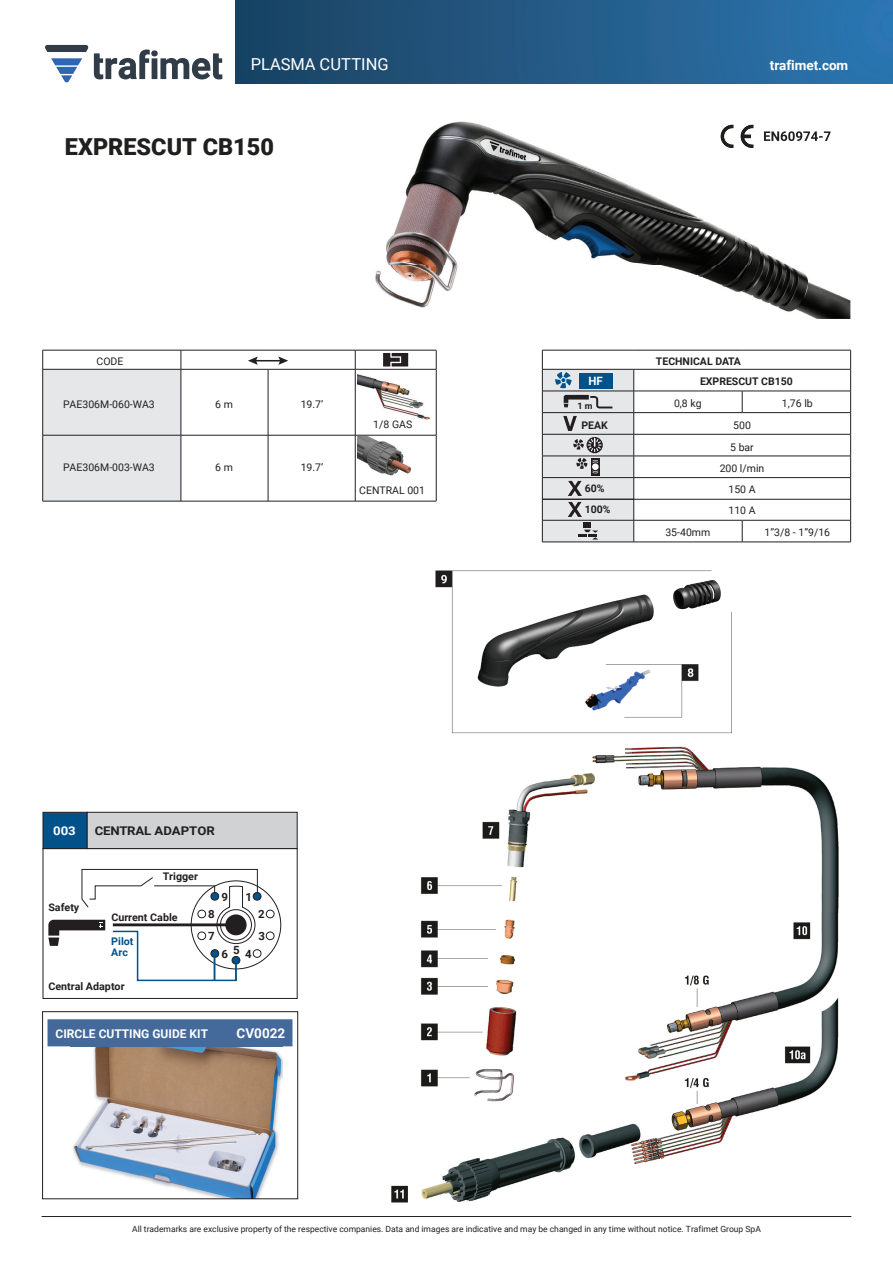
<style>
.page{position:relative;width:893px;height:1263px;background:#fff}
.page>*{position:absolute;margin:0;border:0;box-sizing:border-box;transform-origin:0 0}
.t1{font:900 23.4px "Roboto";color:#211e1e}
.t2{font:16.5px "Roboto";color:#fff}
.t3{font:700 13.5px "Roboto";letter-spacing:-.005em;color:#fff}
.t4{font:700 12px "Roboto";color:#fff}
.t5{font:700 12px "Roboto";letter-spacing:-.01em;color:#231f20;scale:1.1 1}
.t6{font:700 12px "Roboto";color:#fff;scale:1.1 1}
.t7{font:700 11.4px "Roboto";color:#fff}
.t8{font:700 11.25px/21.8px "Roboto";color:#231f20}
.t9{font:10.5px/22.5px "Roboto";color:#231f20}
.t10{font:700 10.5px/20.4px "Roboto";color:#231f20}
.t11{font:700 10.5px/11.1px "Roboto";color:#01528a}
.t12{font:700 9px "Roboto";color:#231f20}
.t13{font:8.55px "Roboto";color:#211e1e}
</style>
<div class="page">
<img style="left:391px;top:570px;width:448px;height:633px">
<svg style="left:45px;top:45px;width:177px;height:38px"></svg>
<div style="left:236px;top:0;width:657px;height:83px;background:linear-gradient(to right,#1a4161,#2c76b1)"></div>
<hr style="left:42px;top:1216px;width:809px;height:1px;background:#211e1e">
<img style="left:358px;top:436px;width:53px;height:40px">
<div style="left:43px;top:848px;width:254px;height:151px;border:1px solid #231f20"></div>
<svg style="left:48px;top:868px;width:228px;height:114px"></svg>
<div style="left:43px;top:812px;width:44px;height:37px;background:#01528a;border:1px solid #231f20"></div>
<div style="left:87px;top:812px;width:210px;height:37px;background:#d1d2d4;border:1px solid #231f20"></div>
<div style="left:542px;top:499px;width:92px;height:21px;background:#e6e7e9"></div>
<div style="left:542px;top:478px;width:92px;height:21px;background:#e6e7e9"></div>
<div style="left:542px;top:456px;width:92px;height:22px;background:#e6e7e9"></div>
<div style="left:542px;top:434px;width:92px;height:22px;background:#e6e7e9"></div>
<div style="left:542px;top:413px;width:92px;height:21px;background:#e6e7e9"></div>
<div style="left:542px;top:391px;width:92px;height:22px;background:#e6e7e9"></div>
<div style="left:542px;top:369px;width:92px;height:22px;background:#e6e7e9"></div>
<hr style="left:542px;top:350px;width:92px;height:1px;background:#231f20">
<hr style="left:634px;top:350px;width:108px;height:1px;background:#231f20">
<hr style="left:742px;top:350px;width:109px;height:1px;background:#231f20">
<hr style="left:542px;top:369px;width:92px;height:1px;background:#231f20">
<hr style="left:634px;top:369px;width:108px;height:1px;background:#231f20">
<hr style="left:742px;top:369px;width:109px;height:1px;background:#231f20">
<hr style="left:542px;top:391px;width:92px;height:1px;background:#231f20">
<hr style="left:634px;top:391px;width:108px;height:1px;background:#231f20">
<hr style="left:742px;top:391px;width:109px;height:1px;background:#231f20">
<svg style="left:742px;top:391px;width:1px;height:21px"></svg>
<hr style="left:542px;top:412px;width:92px;height:1px;background:#231f20">
<hr style="left:634px;top:412px;width:108px;height:1px;background:#231f20">
<hr style="left:742px;top:412px;width:109px;height:1px;background:#231f20">
<hr style="left:542px;top:434px;width:92px;height:1px;background:#231f20">
<hr style="left:634px;top:434px;width:108px;height:1px;background:#231f20">
<hr style="left:742px;top:434px;width:109px;height:1px;background:#231f20">
<hr style="left:542px;top:456px;width:92px;height:1px;background:#231f20">
<hr style="left:634px;top:456px;width:108px;height:1px;background:#231f20">
<hr style="left:742px;top:456px;width:109px;height:1px;background:#231f20">
<hr style="left:542px;top:477px;width:92px;height:1px;background:#231f20">
<hr style="left:634px;top:477px;width:108px;height:1px;background:#231f20">
<hr style="left:742px;top:477px;width:109px;height:1px;background:#231f20">
<hr style="left:543px;top:499px;width:199px;height:1px;background:#231f20">
<hr style="left:742px;top:499px;width:109px;height:1px;background:#231f20">
<svg style="left:555px;top:372px;width:16px;height:16px"></svg>
<svg style="left:564px;top:395px;width:48px;height:13px"></svg>
<svg style="left:563px;top:416px;width:14px;height:15px"></svg>
<svg style="left:591px;top:473px;width:9px;height:3px"></svg>
<svg style="left:573px;top:438px;width:29px;height:35px"></svg>
<svg style="left:568px;top:481px;width:14px;height:15px"></svg>
<div style="left:542px;top:520px;width:92px;height:22px;background:#e6e7e9"></div>
<hr style="left:542px;top:520px;width:92px;height:1px;background:#231f20">
<svg style="left:542px;top:350px;width:1px;height:192px"></svg>
<hr style="left:634px;top:520px;width:108px;height:1px;background:#231f20">
<svg style="left:633px;top:369px;width:1px;height:173px"></svg>
<hr style="left:742px;top:520px;width:109px;height:1px;background:#231f20">
<svg style="left:742px;top:520px;width:1px;height:22px"></svg>
<svg style="left:850px;top:350px;width:1px;height:192px"></svg>
<hr style="left:542px;top:542px;width:92px;height:1px;background:#231f20">
<hr style="left:634px;top:542px;width:108px;height:1px;background:#231f20">
<hr style="left:742px;top:542px;width:109px;height:1px;background:#231f20">
<svg style="left:568px;top:502px;width:14px;height:15px"></svg>
<div style="left:583px;top:523px;width:8px;height:5px;background:#231f20"></div>
<svg style="left:578px;top:530px;width:20px;height:9px"></svg>
<div style="left:579px;top:373px;width:33px;height:15px;background:#01528a"></div>
<img style="left:375px;top:121px;width:475px;height:198px">
<img style="left:764px;top:131px;width:66px;height:10px">
<img style="left:721px;top:125px;width:12px;height:23px">
<img style="left:741px;top:125px;width:12px;height:23px">
<img style="left:70px;top:1046px;width:213px;height:151px">
<div style="left:42px;top:1011px;width:256px;height:188px;border:1px solid #231f20"></div>
<div style="left:48px;top:1019px;width:244px;height:27px;background:#44699b"></div>
<img style="left:230px;top:1022px;width:53px;height:24px">
<img style="left:358px;top:374px;width:72px;height:46px">
<hr style="left:268px;top:369px;width:1px;height:66px;background:#231f20">
<hr style="left:355px;top:369px;width:1px;height:66px;background:#231f20">
<hr style="left:181px;top:435px;width:87px;height:1px;background:#231f20">
<hr style="left:268px;top:435px;width:87px;height:1px;background:#231f20">
<hr style="left:268px;top:435px;width:1px;height:66px;background:#231f20">
<hr style="left:355px;top:435px;width:81px;height:1px;background:#231f20">
<hr style="left:355px;top:435px;width:1px;height:66px;background:#231f20">
<hr style="left:43px;top:501px;width:138px;height:1px;background:#231f20">
<hr style="left:181px;top:501px;width:87px;height:1px;background:#231f20">
<hr style="left:268px;top:501px;width:87px;height:1px;background:#231f20">
<hr style="left:355px;top:501px;width:81px;height:1px;background:#231f20">
<hr style="left:181px;top:350px;width:87px;height:1px;background:#231f20">
<svg style="left:42px;top:350px;width:140px;height:151px;background:#e3e3e5"></svg>
<hr style="left:268px;top:350px;width:87px;height:1px;background:#231f20">
<hr style="left:355px;top:350px;width:81px;height:1px;background:#231f20">
<svg style="left:355px;top:350px;width:1px;height:19px"></svg>
<hr style="left:43px;top:369px;width:138px;height:1px;background:#231f20">
<hr style="left:181px;top:369px;width:87px;height:1px;background:#231f20">
<hr style="left:268px;top:369px;width:87px;height:1px;background:#231f20">
<hr style="left:355px;top:369px;width:81px;height:1px;background:#231f20">
<svg style="left:248px;top:357px;width:40px;height:8px"></svg>
<svg style="left:383px;top:353px;width:25px;height:13px"></svg>
<hr style="left:436px;top:369px;width:1px;height:66px;background:#231f20">
<hr style="left:436px;top:435px;width:1px;height:66px;background:#231f20">
<svg style="left:436px;top:350px;width:1px;height:19px"></svg>
<h2 class="t2" style="left:251px;top:53px;width:139px">PLASMA CUTTING</h2>
<h1 class="t1" style="left:65px;top:130px;width:210px">EXPRESCUT CB150</h1>
<p class="t9" style="left:97px;top:349px;width:28px">CODE</p>
<p class="t9" style="left:63px;top:392px;width:93px">PAE306M-060-WA3</p>
<p class="t9" style="left:215px;top:392px;width:19px">6 m</p>
<p class="t9" style="left:301px;top:392px;width:24px">19.7’</p>
<p class="t9" style="left:63px;top:456px;width:93px">PAE306M-003-WA3</p>
<p class="t9" style="left:215px;top:456px;width:19px">6 m</p>
<p class="t9" style="left:301px;top:456px;width:24px">19.7’</p>
<p class="t9" style="left:373px;top:413px;width:40px">1/8 GAS</p>
<p class="t9" style="left:359px;top:479px;width:67px">CENTRAL 001</p>
<h3 class="t6" style="left:53px;top:823px;width:22px">003</h3>
<h3 class="t5" style="left:95px;top:823px;width:111px">CENTRAL ADAPTOR</h3>
<p class="t10" style="left:163px;top:866px;width:37px">Trigger</p>
<h3 class="t8" style="left:221px;top:885px;width:8px">9</h3>
<h3 class="t8" style="left:245px;top:885px;width:8px">1</h3>
<p class="t10" style="left:48px;top:897px;width:32px">Safety</p>
<p class="t10" style="left:111px;top:907px;width:68px">Current Cable</p>
<h3 class="t8" style="left:208px;top:903px;width:8px">8</h3>
<h3 class="t8" style="left:258px;top:903px;width:8px">2<br>3</h3>
<h3 class="t8" style="left:208px;top:925px;width:8px">7</h3>
<p class="t11" style="left:111px;top:936px;width:24px">Pilot<br>Arc</p>
<p class="t10" style="left:48px;top:976px;width:78px">Central Adaptor</p>
<h3 class="t8" style="left:233px;top:939px;width:8px">5</h3>
<h3 class="t8" style="left:221px;top:942px;width:8px">6</h3>
<h3 class="t8" style="left:245px;top:942px;width:8px">4</h3>
<h3 class="t4" style="left:56px;top:1025px;width:154px">CIRCLE CUTTING GUIDE KIT</h3>
<h3 class="t3" style="left:237px;top:1024px;width:50px">CV0022</h3>
<h3 class="t3" style="left:770px;top:56px;width:129px">trafimet.com trafim</h3>
<h3 class="t7" style="left:588px;top:373px;width:16px">HF</h3>
<p class="t10" style="left:700px;top:350px;width:94px;text-indent:-44px">TECHNICAL DATA<br>EXPRESCUT CB150</p>
<p class="t12" style="left:577px;top:399px;width:17px">1 m</p>
<p class="t9" style="left:674px;top:391px;width:29px">0,8 kg</p>
<p class="t9" style="left:782px;top:391px;width:32px">1,76 lb</p>
<p class="t9" style="left:730px;top:413px;width:25px">500<br>5 bar</p>
<p class="t9" style="left:720px;top:457px;width:46px">200 l/min</p>
<p class="t10" style="left:585px;top:478px;width:21px">60%</p>
<p class="t9" style="left:728px;top:478px;width:29px">150 A</p>
<p class="t10" style="left:581px;top:415px;width:28px">PEAK</p>
<p class="t10" style="left:585px;top:499px;width:27px">100%</p>
<p class="t9" style="left:728px;top:499px;width:29px">110 A</p>
<p class="t9" style="left:665px;top:520px;width:46px">35-40mm</p>
<p class="t9" style="left:765px;top:520px;width:67px">1”3/8 - 1”9/16</p>
<p class="t13" style="left:132px;top:1222px;width:630px">All trademarks are exclusive property of the respective companies. Data and images are indicative and may be changed in any time without notice. Trafimet Group SpA</p>
</div>
